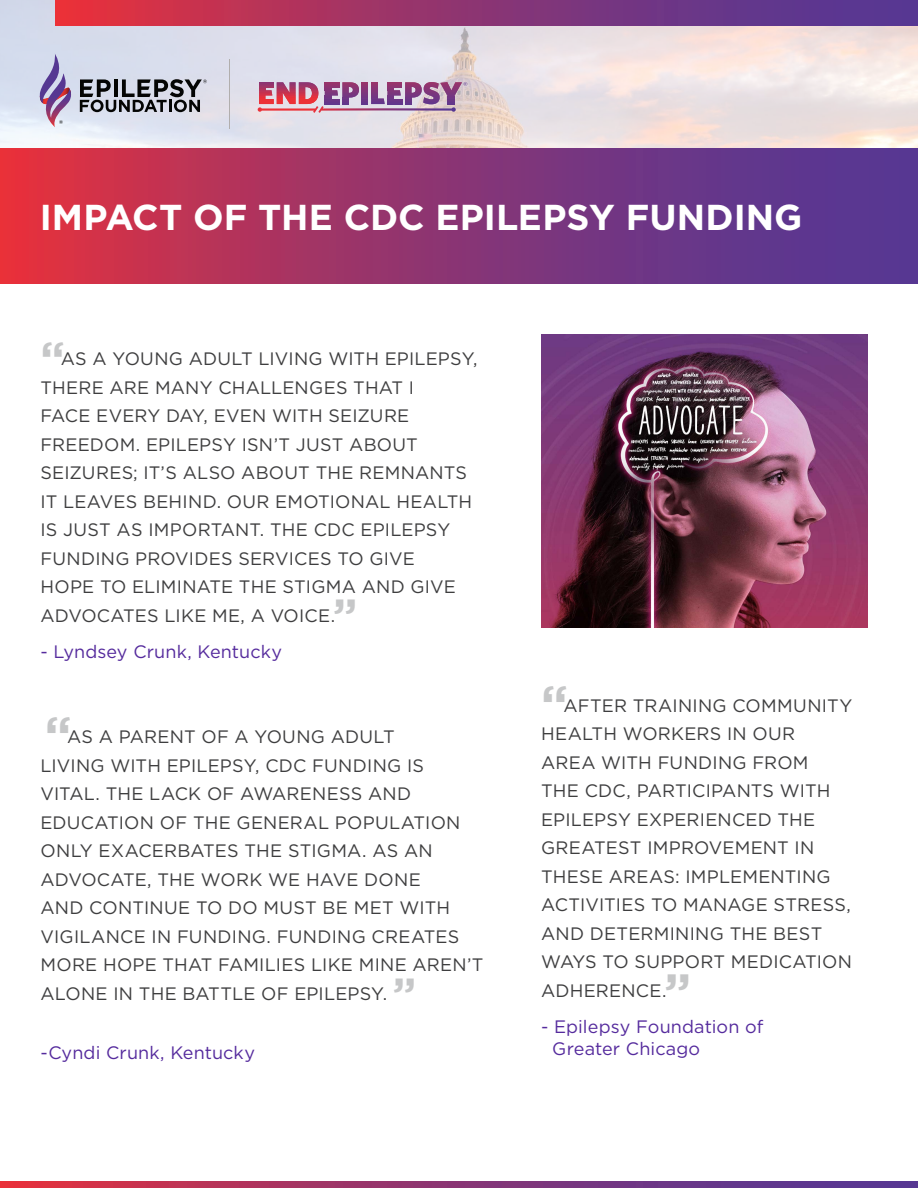
<style>
.page{position:relative;width:918px;height:1188px;background:#fff}
.page>*{position:absolute;margin:0;border:0;box-sizing:border-box;transform-origin:0 0}
.t1{font:700 49.5px "Gotham";color:#c6c7c8}
.t2{font:700 45px "Gotham";color:#c6c7c8}
.t3{font:700 43.5px "Gotham";color:#c6c7c8}
.t4{font:700 36px "Gotham";color:#fff}
.t5{font:18px/28.5px "Gotham";letter-spacing:.01em;color:#3e3e3f}
.t6{font:18px/22.5px "Gotham";letter-spacing:.005em;color:#552b9d}
</style>
<div class="page">
<img style="left:0;top:0;width:918px;height:148px">
<svg style="left:0;top:1181px;width:918px;height:7px;background:#90346f"></svg>
<hr style="left:229px;top:59px;width:1px;height:70px;background:#b1aead">
<svg style="left:39px;top:54px;width:33px;height:73px;background:#b3a3c7"></svg>
<svg style="left:80px;top:79px;width:127px;height:33px;background:#81838b"></svg>
<svg style="left:258px;top:82px;width:209px;height:31px;background:#ba83a3"></svg>
<svg style="left:0;top:148px;width:918px;height:136px;background:#90346f"></svg>
<svg style="left:55px;top:0;width:863px;height:25px;background:#91346f"></svg>
<img style="left:541px;top:334px;width:326px;height:293px">
<p class="t4" style="left:40px;top:194px;width:764px">IMPACT OF THE CDC EPILEPSY FUNDING</p>
<p class="t2" style="left:40px;top:329px;width:26px">“</p>
<p class="t5" style="left:40px;top:344px;width:439px;text-indent:20px">AS A YOUNG ADULT LIVING WITH EPILEPSY, THERE ARE MANY CHALLENGES THAT I<br>FACE EVERY DAY, EVEN WITH SEIZURE FREEDOM. EPILEPSY ISN’T JUST ABOUT SEIZURES; IT’S ALSO ABOUT THE REMNANTS IT LEAVES BEHIND. OUR EMOTIONAL HEALTH IS JUST AS IMPORTANT. THE CDC EPILEPSY FUNDING PROVIDES SERVICES TO GIVE<br>HOPE TO ELIMINATE THE STIGMA AND GIVE ADVOCATES LIKE ME, A VOICE.</p>
<p class="t2" style="left:333px;top:585px;width:26px">”</p>
<p class="t6" style="left:40px;top:640px;width:243px">- Lyndsey Crunk, Kentucky</p>
<p class="t1" style="left:45px;top:702px;width:28px">“</p>
<p class="t5" style="left:40px;top:722px;width:445px;text-indent:27px">AS A PARENT OF A YOUNG ADULT<br>LIVING WITH EPILEPSY, CDC FUNDING IS VITAL. THE LACK OF AWARENESS AND EDUCATION OF THE GENERAL POPULATION ONLY EXACERBATES THE STIGMA. AS AN ADVOCATE, THE WORK WE HAVE DONE<br>AND CONTINUE TO DO MUST BE MET WITH VIGILANCE IN FUNDING. FUNDING CREATES MORE HOPE THAT FAMILIES LIKE MINE AREN’T ALONE IN THE BATTLE OF EPILEPSY.</p>
<p class="t3" style="left:393px;top:965px;width:25px">”</p>
<p class="t6" style="left:40px;top:1041px;width:216px">-Cyndi Crunk, Kentucky</p>
<p class="t1" style="left:541px;top:670px;width:28px">“</p>
<p class="t5" style="left:541px;top:691px;width:313px;text-indent:22px">AFTER TRAINING COMMUNITY<br>HEALTH WORKERS IN OUR<br>AREA WITH FUNDING FROM<br>THE CDC, PARTICIPANTS WITH<br>EPILEPSY EXPERIENCED THE<br>GREATEST IMPROVEMENT IN<br>THESE AREAS: IMPLEMENTING<br>ACTIVITIES TO MANAGE STRESS,<br>AND DETERMINING THE BEST<br>WAYS TO SUPPORT MEDICATION<br>ADHERENCE.</p>
<p class="t1" style="left:664px;top:958px;width:28px">”</p>
<p class="t6" style="left:552px;top:1015px;width:213px;text-indent:-11px">- Epilepsy Foundation of<br>Greater Chicago</p>
</div>
